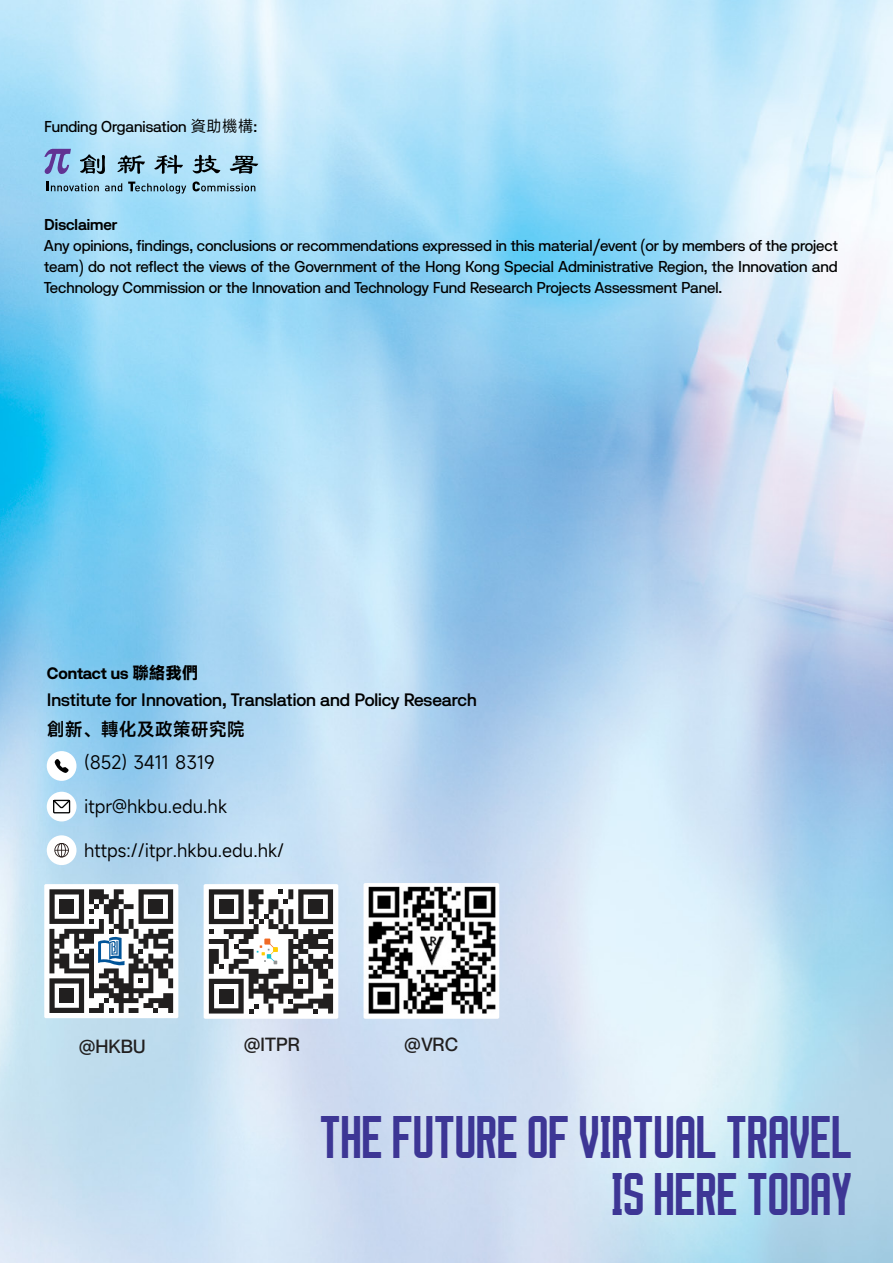
<style>
.page{position:relative;width:893px;height:1263px;background:#fff}
.page>*{position:absolute;margin:0;border:0;box-sizing:border-box;transform-origin:0 0}
.t1{font:48px/57px "Thernaly";color:#3d3695;text-align:right}
.t2{font:500 18.6px "PP Neue Montreal";color:#211f1f}
.t3{font:18px "Mi Sans";color:#000}
.t4{font:500 18px "Magnetik";color:#000}
.t5{font:600 18px "Mi Sans";color:#000}
.t6{font:700 16.5px "Magnetik";color:#000}
.t7{font:15.75px/21px "Magnetik";color:#000;text-align:justify}
.t8{font:600 15.75px "Magnetik";color:#000}
.s1{font-family:"Mi Sans"}
</style>
<div class="page">
<img style="left:0;top:0;width:893px;height:1263px">
<div style="left:44px;top:884px;width:134px;height:134px;background:#fff;border-radius:2px"></div>
<svg style="left:49px;top:889px;width:124px;height:124px"></svg>
<div style="left:204px;top:884px;width:134px;height:135px;background:#fff;border-radius:2px"></div>
<svg style="left:209px;top:889px;width:124px;height:124px"></svg>
<img style="left:364px;top:883px;width:135px;height:136px">
<svg style="left:44px;top:149px;width:27px;height:25px"></svg>
<svg style="left:80px;top:154px;width:25px;height:20px"></svg>
<svg style="left:117px;top:155px;width:28px;height:19px"></svg>
<svg style="left:154px;top:155px;width:29px;height:19px"></svg>
<svg style="left:193px;top:155px;width:27px;height:19px"></svg>
<svg style="left:230px;top:155px;width:28px;height:19px"></svg>
<svg style="left:105px;top:183px;width:17px;height:8px"></svg>
<svg style="left:46px;top:181px;width:53px;height:10px"></svg>
<svg style="left:128px;top:182px;width:58px;height:12px"></svg>
<svg style="left:193px;top:181px;width:62px;height:10px"></svg>
<div style="left:47px;top:792px;width:30px;height:29px;background:#fff;border-radius:50%"></div>
<div style="left:47px;top:751px;width:30px;height:30px;background:#fff;border-radius:50%"></div>
<div style="left:47px;top:835px;width:30px;height:30px;background:#fff;border-radius:50%"></div>
<svg style="left:53px;top:799px;width:18px;height:15px"></svg>
<svg style="left:55px;top:759px;width:14px;height:14px"></svg>
<svg style="left:54px;top:843px;width:15px;height:14px"></svg>
<p class="t7" style="left:44px;top:116px;width:214px">Funding Organisation <span class="s1">資助機構</span>:</p>
<p class="t8" style="left:44px;top:215px;width:74px">Disclaimer</p>
<p class="t7" style="left:44px;top:235px;width:795px">Any opinions, findings, conclusions or recommendations expressed in this material/event (or by members of the project team) do not reflect the views of the Government of the Hong Kong Special Administrative Region, the Innovation and Technology Commission or the Innovation and Technology Fund Research Projects Assessment Panel.</p>
<p class="t6" style="left:47px;top:663px;width:153px">Contact us <span class="s1">聯絡我們</span></p>
<p class="t4" style="left:47px;top:688px;width:431px">Institute for Innovation, Translation and Policy Research</p>
<p class="t5" style="left:47px;top:717px;width:199px">創新、轉化及政策研究院</p>
<p class="t3" style="left:84px;top:751px;width:132px">(852) 3411 8319</p>
<p class="t3" style="left:84px;top:794px;width:144px">itpr@hkbu.edu.hk</p>
<p class="t3" style="left:84px;top:838px;width:201px">https://itpr.hkbu.edu.hk/</p>
<p class="t2" style="left:79px;top:1035px;width:68px">@HKBU</p>
<p class="t2" style="left:244px;top:1033px;width:58px">@ITPR</p>
<p class="t2" style="left:404px;top:1033px;width:55px">@VRC</p>
<h1 class="t1" style="left:321px;top:1113px;width:534px">THE FUTURE OF VIRTUAL TRAVEL<br>IS HERE TODAY</h1>
</div>
